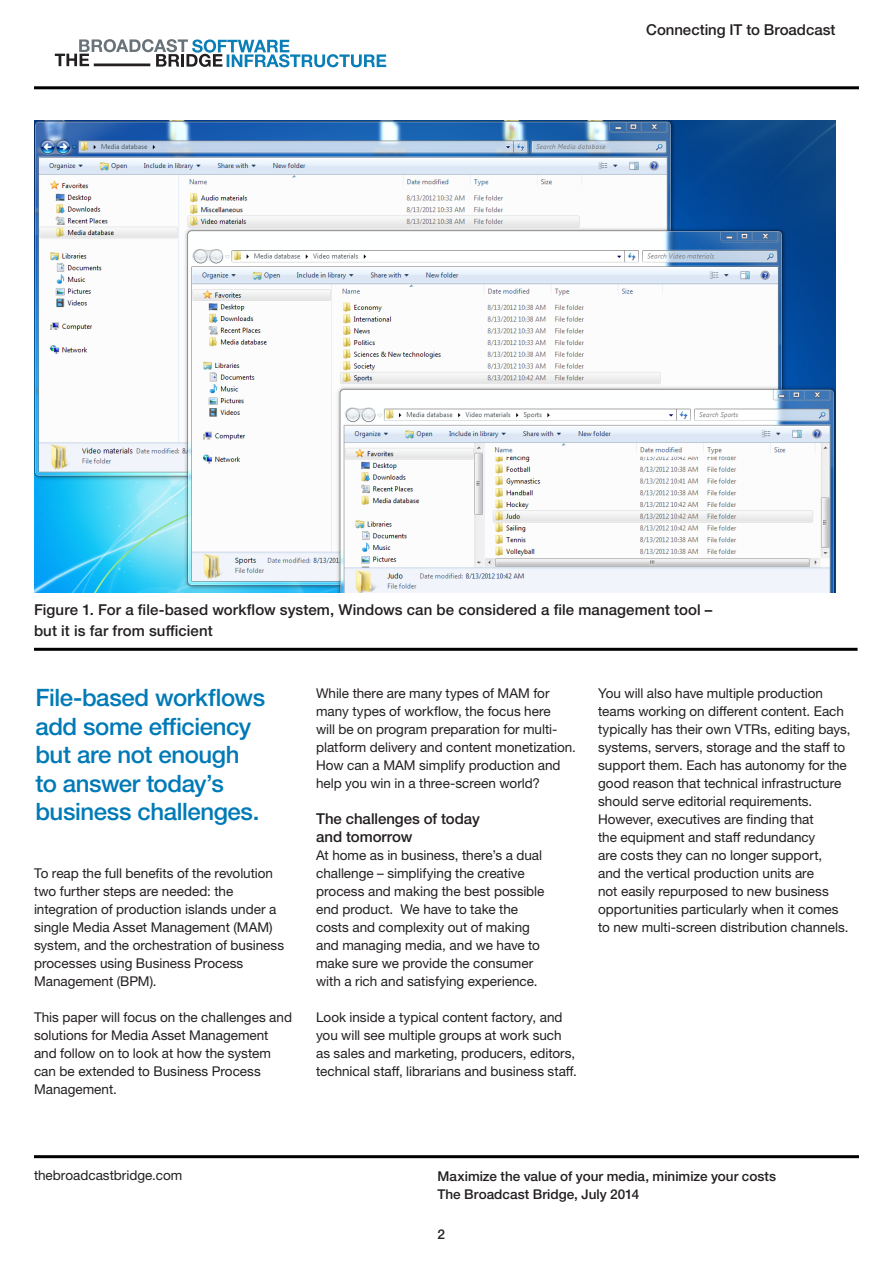
<style>
.page{position:relative;width:893px;height:1263px;background:#fff}
.page>*{position:absolute;margin:0;border:0;box-sizing:border-box;transform-origin:0 0}
.t1{font:500 24px/28.5px "Helvetica Neue LTW1 G";letter-spacing:-.02em;color:#007ab6}
.t2{font:500 15px/18px "Helvetica Neue LTW1 G";letter-spacing:.005em;color:#231f20}
.t3{font:13.5px/18px "Helvetica Neue LTW1 G";color:#231f20}
.t4{font:500 13.5px/18px "Helvetica Neue LTW1 G";color:#231f20}
</style>
<div class="page">
<hr style="left:34px;top:86px;width:825px;height:3px;background:#000">
<hr style="left:34px;top:1155px;width:825px;height:3px;background:#000">
<svg style="left:55px;top:39px;width:331px;height:28px"></svg>
<hr style="left:34px;top:648px;width:823px;height:3px;background:#000">
<img style="left:34px;top:120px;width:802px;height:473px">
<p class="t2" style="left:646px;top:20px;width:191px">Connecting IT to Broadcast</p>
<p class="t2" style="left:34px;top:599px;width:680px;line-height:21px">Figure 1. For a file-based workflow system, Windows can be considered a file management tool – but it is far from sufficient</p>
<h1 class="t1" style="left:35px;top:683px;width:231px">File-based workflows add some efficiency but are not enough to answer today’s business challenges.</h1>
<p class="t3" style="left:34px;top:864px;width:252px">To reap the full benefits of the revolution two further steps are needed: the integration of production islands under a single Media Asset Management (MAM) system, and the orchestration of business processes using Business Process Management (BPM).</p>
<p class="t3" style="left:34px;top:1008px;width:260px">This paper will focus on the challenges and solutions for Media Asset Management and follow on to look at how the system can be extended to Business Process Management.</p>
<p class="t3" style="left:316px;top:684px;width:261px">While there are many types of MAM for many types of workflow, the focus here<br>will be on program preparation for multi&shy;platform delivery and content monetization.<br>How can a MAM simplify production and help you win in a three-screen world?</p>
<p class="t2" style="left:316px;top:810px;width:165px">The challenges of today and tomorrow</p>
<p class="t3" style="left:316px;top:846px;width:230px">At home as in business, there’s a dual challenge – simplifying the creative process and making the best possible end product. We have to take the costs and complexity out of making and managing media, and we have to make sure we provide the consumer with a rich and satisfying experience.</p>
<p class="t3" style="left:316px;top:1008px;width:262px">Look inside a typical content factory, and you will see multiple groups at work such as sales and marketing, producers, editors, technical staff, librarians and business staff.</p>
<p class="t3" style="left:598px;top:684px;width:254px">You will also have multiple production teams working on different content. Each typically has their own VTRs, editing bays, systems, servers, storage and the staff to support them. Each has autonomy for the good reason that technical infrastructure should serve editorial requirements.<br>However, executives are finding that<br>the equipment and staff redundancy<br>are costs they can no longer support,<br>and the vertical production units are<br>not easily repurposed to new business opportunities particularly when it comes to new multi-screen distribution channels.</p>
<p class="t3" style="left:34px;top:1166px;width:150px">thebroadcastbridge.com</p>
<p class="t4" style="left:437px;top:1167px;width:340px">Maximize the value of your media, minimize your costs<br>The Broadcast Bridge, July 2014</p>
<p class="t4" style="left:437px;top:1225px;width:9px">2</p>
</div>
